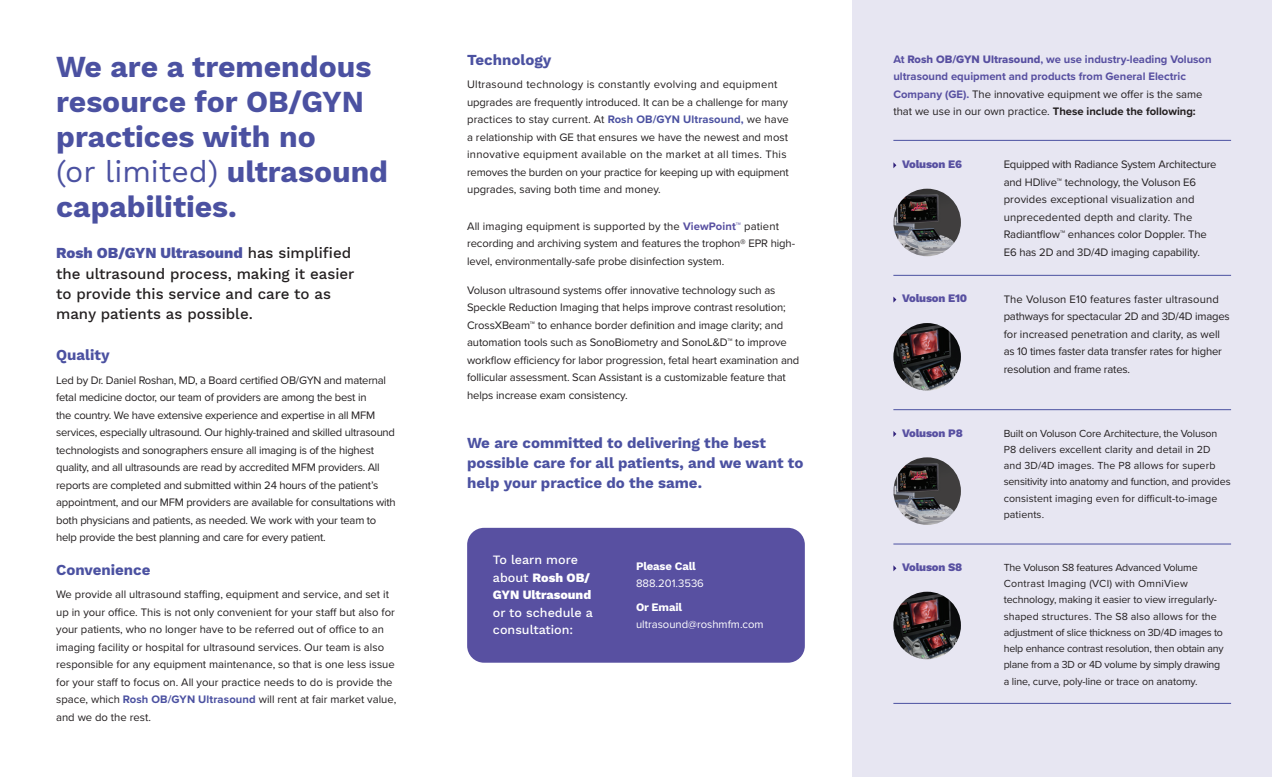
<style>
.page{position:relative;width:1272px;height:777px;background:#fff}
.page>*{position:absolute;margin:0;border:0;box-sizing:border-box;transform-origin:0 0}
.t1{font:700 30px/35px "Work Sans";color:#4b51a1}
.t2{font:700 15px/20px "Work Sans";color:#4b51a1}
.t3{font:500 15px/20px "Work Sans";color:#231f20}
.t4{font:500 12.5px/17.5px "Work Sans";color:#fff}
.t5{font:11.25px/17.5px "Proxima Nova";letter-spacing:-.01em;color:#231f20}
.t6{font:700 11.25px/17.5px "Proxima Nova";color:#5850a1}
.t7{font:800 11.25px "Work Sans";letter-spacing:-.015em;color:#5850a1}
.t8{font:11.25px "Proxima Nova";color:#fff}
.t9{font:700 11.25px "Work Sans";letter-spacing:-.015em;color:#fff}
.t10{font:10.62px/16.2px "Proxima Nova";letter-spacing:-.01em;color:#231f20}
.t11{font:10.62px/16.2px "Proxima Nova";letter-spacing:.01em;color:#231f20}
.s1{font-weight:700;color:#4b51a1}
.s2{font-family:"Proxima Nova Extrabld";font-weight:400}
.s3{font-weight:400;color:#231f20}
.s4{color:#231f20}
.s5{font-weight:400}
.s6{font-weight:700;color:#5850a1}
.s7{font-weight:800;color:#4b51a1}
.s8{font-weight:800}
</style>
<div class="page">
<div style="left:852px;top:0;width:419px;height:776px;background:#e7e6f2"></div>
<div style="left:467px;top:527px;width:337px;height:135px;background:#5850a1;border-radius:17px"></div>
<hr style="left:893px;top:275px;width:337px;height:1px;background:#4b51a1">
<hr style="left:893px;top:543px;width:337px;height:1px;background:#4b51a1">
<hr style="left:893px;top:409px;width:337px;height:1px;background:#4b51a1">
<hr style="left:893px;top:702px;width:337px;height:1px;background:#4b51a1">
<hr style="left:893px;top:140px;width:337px;height:1px;background:#4b51a1">
<svg style="left:893px;top:162px;width:3px;height:6px"></svg>
<svg style="left:893px;top:431px;width:3px;height:6px"></svg>
<svg style="left:893px;top:296px;width:3px;height:6px"></svg>
<svg style="left:893px;top:565px;width:3px;height:6px"></svg>
<img style="left:893px;top:189px;width:67px;height:67px;border-radius:34px">
<img style="left:893px;top:457px;width:67px;height:67px;border-radius:34px">
<img style="left:893px;top:323px;width:67px;height:67px;border-radius:34px">
<img style="left:893px;top:591px;width:67px;height:68px;border-radius:34px">
<p class="t2" style="left:467px;top:51px;width:86px">Technology</p>
<p class="t5" style="left:467px;top:75px;width:323px">Ultrasound technology is constantly evolving and equipment upgrades are frequently introduced. It can be a challenge for many practices to stay current. At <span class="s1">Rosh OB/GYN Ultrasound,</span> we have a relationship with GE that ensures we have the newest and most innovative equipment available on the market at all times. This removes the burden on your practice for keeping up with equipment upgrades, saving both time and money.</p>
<p class="t6" style="left:893px;top:50px;width:320px">At <span class="s2">Rosh OB/GYN Ultrasound</span>, we use industry-leading Voluson ultrasound equipment and products from General Electric Company (GE). <span class="s3">The innovative equipment we offer is the same that we use in our own practice.</span> <span class="s4">These include the following:</span></p>
<p class="t1" style="left:56px;top:50px;width:317px">We are a tremendous resource for OB/GYN practices with no</p>
<p class="t1" style="left:56px;top:155px;width:333px"><span class="s5">(or limited)</span> ultrasound capabilities.</p>
<p class="t7" style="left:902px;top:158px;width:61px">Voluson E6</p>
<p class="t5" style="left:1003px;top:155px;width:214px">Equipped with Radiance System Architecture and HDlive™ technology, the Voluson E6 provides exceptional visualization and unprecedented depth and clarity. The Radiantflow™ enhances color Doppler. The E6 has 2D and 3D/4D imaging capability.</p>
<p class="t5" style="left:467px;top:217px;width:329px">All imaging equipment is supported by the <span class="s6">ViewPoint™</span> patient recording and archiving system and features the trophon® EPR high&shy;level, environmentally-safe probe disinfection system.</p>
<p class="t5" style="left:467px;top:280px;width:334px">Voluson ultrasound systems offer innovative technology such as Speckle Reduction Imaging that helps improve contrast resolution; CrossXBeam™ to enhance border definition and image clarity; and automation tools such as SonoBiometry and SonoL&amp;D™ to improve workflow efficiency for labor progression, fetal heart examination and follicular assessment. Scan Assistant is a customizable feature that helps increase exam consistency.</p>
<p class="t3" style="left:56px;top:244px;width:300px"><span class="s7">Rosh OB/GYN Ultrasound</span> has simplified the ultrasound process, making it easier to provide this service and care to as many patients as possible.</p>
<p class="t2" style="left:56px;top:346px;width:55px">Quality</p>
<p class="t5" style="left:56px;top:370px;width:341px">Led by Dr. Daniel Roshan, MD, a Board certified OB/GYN and maternal fetal medicine doctor, our team of providers are among the best in<br>the country. We have extensive experience and expertise in all MFM services, especially ultrasound. Our highly-trained and skilled ultrasound technologists and sonographers ensure all imaging is of the highest quality, and all ultrasounds are read by accredited MFM providers. All reports are completed and submitted within 24 hours of the patient’s appointment, and our MFM providers are available for consultations with both physicians and patients, as needed. We work with your team to help provide the best planning and care for every patient.</p>
<p class="t2" style="left:56px;top:560px;width:96px">Convenience</p>
<p class="t5" style="left:56px;top:585px;width:341px">We provide all ultrasound staffing, equipment and service, and set it up in your office. This is not only convenient for your staff but also for your patients, who no longer have to be referred out of office to an imaging facility or hospital for ultrasound services. Our team is also responsible for any equipment maintenance, so that is one less issue for your staff to focus on. All your practice needs to do is provide the space, which <span class="s1">Rosh OB/GYN Ultrasound</span> will rent at fair market value, and we do the rest.</p>
<p class="t7" style="left:902px;top:292px;width:67px">Voluson E10</p>
<p class="t5" style="left:1003px;top:289px;width:227px">The Voluson E10 features faster ultrasound pathways for spectacular 2D and 3D/4D images for increased penetration and clarity, as well as 10 times faster data transfer rates for higher resolution and frame rates.</p>
<p class="t7" style="left:902px;top:426px;width:62px">Voluson P8</p>
<p class="t11" style="left:1003px;top:424px;width:228px">Built on Voluson Core Architecture, the Voluson P8 delivers excellent clarity and detail in 2D and 3D/4D images. The P8 allows for superb sensitivity into anatomy and function, and provides consistent imaging even for difficult-to-image patients.</p>
<p class="t2" style="left:467px;top:433px;width:338px">We are committed to delivering the best possible care for all patients, and we want to help your practice do the same.</p>
<p class="t4" style="left:493px;top:551px;width:101px">To learn more about <span class="s8">Rosh OB/<br>GYN Ultrasound </span>or to schedule a consultation:</p>
<p class="t9" style="left:636px;top:559px;width:61px">Please Call</p>
<p class="t8" style="left:636px;top:575px;width:69px">888.201.3536</p>
<p class="t9" style="left:636px;top:600px;width:48px">Or Email</p>
<p class="t8" style="left:636px;top:615px;width:129px">ultrasound@roshmfm.com</p>
<p class="t7" style="left:902px;top:560px;width:62px">Voluson S8</p>
<p class="t10" style="left:1003px;top:558px;width:221px">The Voluson S8 features Advanced Volume Contrast Imaging (VCI) with OmniView technology, making it easier to view irregularly&shy;shaped structures. The S8 also allows for the adjustment of slice thickness on 3D/4D images to help enhance contrast resolution, then obtain any plane from a 3D or 4D volume by simply drawing a line, curve, poly-line or trace on anatomy.</p>
</div>
